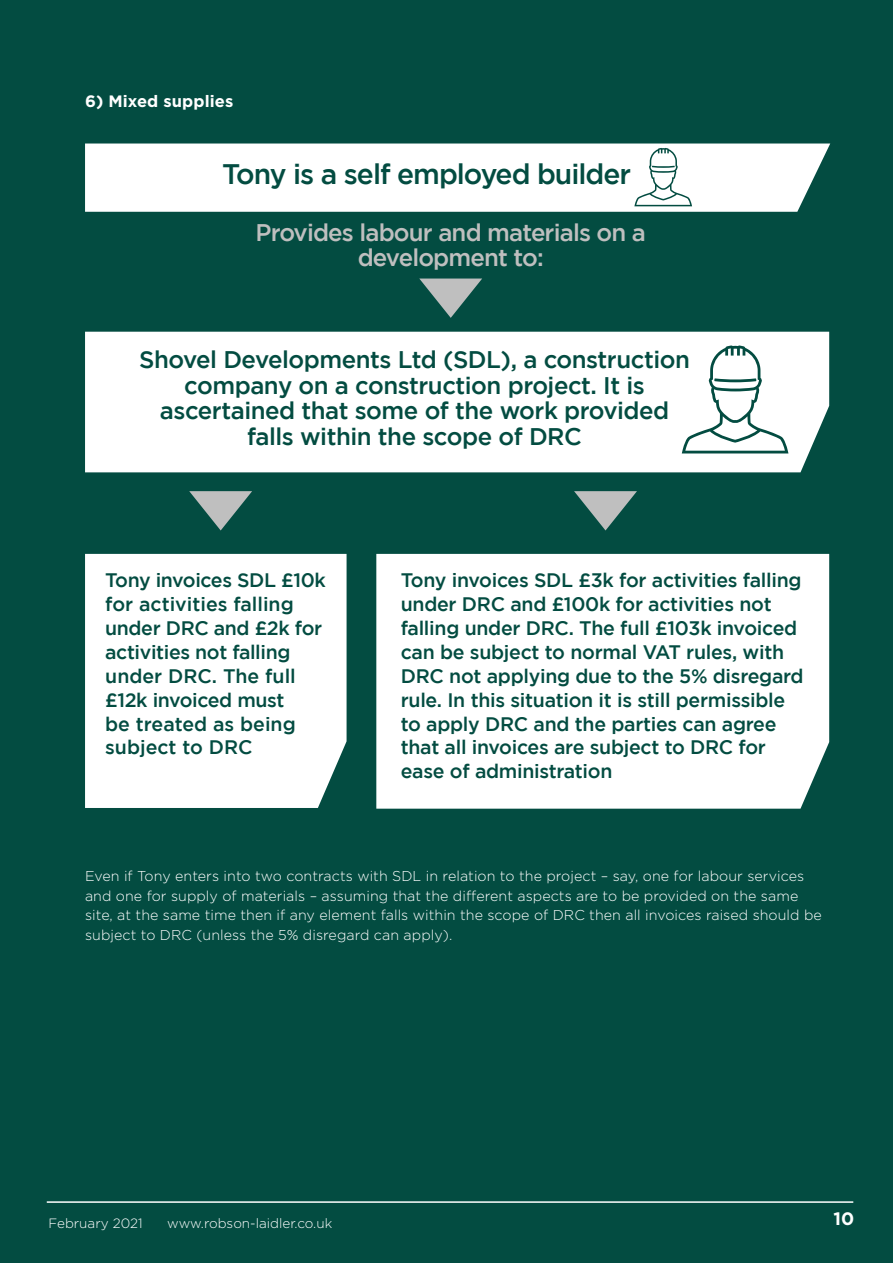
<style>
.page{position:relative;width:893px;height:1263px;background:#034c41}
.page>*{position:absolute;margin:0;border:0;box-sizing:border-box;transform-origin:0 0}
.t1{font:500 28.2px "Gotham";letter-spacing:-.035em;color:#034c41}
.t2{font:500 24px/25.5px "Gotham";letter-spacing:-.02em;color:#034c41;text-align:center}
.t3{font:500 24px/25.5px "Gotham";letter-spacing:-.035em;color:#bfbfbf;text-align:center}
.t4{font:500 19.5px/23.9px "Gotham";letter-spacing:-.015em;color:#034c41}
.t5{font:700 18px "Gotham";color:#fff}
.t6{font:700 16.5px "Gotham";letter-spacing:.005em;color:#fff}
.t7{font:300 14.25px/19.5px "Gotham";letter-spacing:.005em;color:#fff}
.t8{font:300 13.5px "Gotham";color:#fff}
</style>
<div class="page">
<div style="left:85px;top:332px;width:744px;height:140px;background:#fff"></div>
<div style="left:85px;top:554px;width:262px;height:254px;background:#fff"></div>
<div style="left:376px;top:554px;width:453px;height:255px;background:#fff"></div>
<div style="left:85px;top:144px;width:745px;height:68px;background:#fff"></div>
<svg style="left:634px;top:148px;width:58px;height:58px;background:#dce6e4"></svg>
<svg style="left:682px;top:345px;width:106px;height:108px;background:#dce6e4"></svg>
<svg style="left:419px;top:279px;width:63px;height:39px"></svg>
<svg style="left:189px;top:491px;width:63px;height:39px"></svg>
<svg style="left:574px;top:491px;width:63px;height:39px"></svg>
<hr style="left:47px;top:1201px;width:806px;height:2px;background:#fff">
<p class="t6" style="left:85px;top:92px;width:150px">6) Mixed supplies</p>
<p class="t1" style="left:222px;top:158px;width:410px">Tony is a self employed builder</p>
<p class="t3" style="left:256px;top:219px;width:392px">Provides labour and materials on a development to:</p>
<p class="t2" style="left:139px;top:347px;width:552px">Shovel Developments Ltd (SDL), a construction company on a construction project. It is ascertained that some of the work provided falls within the scope of DRC</p>
<p class="t4" style="left:105px;top:568px;width:222px">Tony invoices SDL £10k for activities falling under DRC and £2k for activities not falling under DRC. The full £12k invoiced must<br>be treated as being subject to DRC</p>
<p class="t4" style="left:401px;top:568px;width:404px">Tony invoices SDL £3k for activities falling under DRC and £100k for activities not falling under DRC. The full £103k invoiced can be subject to normal VAT rules, with DRC not applying due to the 5% disregard rule. In this situation it is still permissible to apply DRC and the parties can agree that all invoices are subject to DRC for ease of administration</p>
<p class="t7" style="left:85px;top:866px;width:738px">Even if Tony enters into two contracts with SDL in relation to the project – say, one for labour services and one for supply of materials – assuming that the different aspects are to be provided on the same site, at the same time then if any element falls within the scope of DRC then all invoices raised should be subject to DRC (unless the 5% disregard can apply).</p>
<p class="t8" style="left:48px;top:1215px;width:96px">February 2021</p>
<p class="t8" style="left:167px;top:1215px;width:166px">www.robson-laidler.co.uk</p>
<p class="t5" style="left:833px;top:1208px;width:22px">10</p>
</div>
